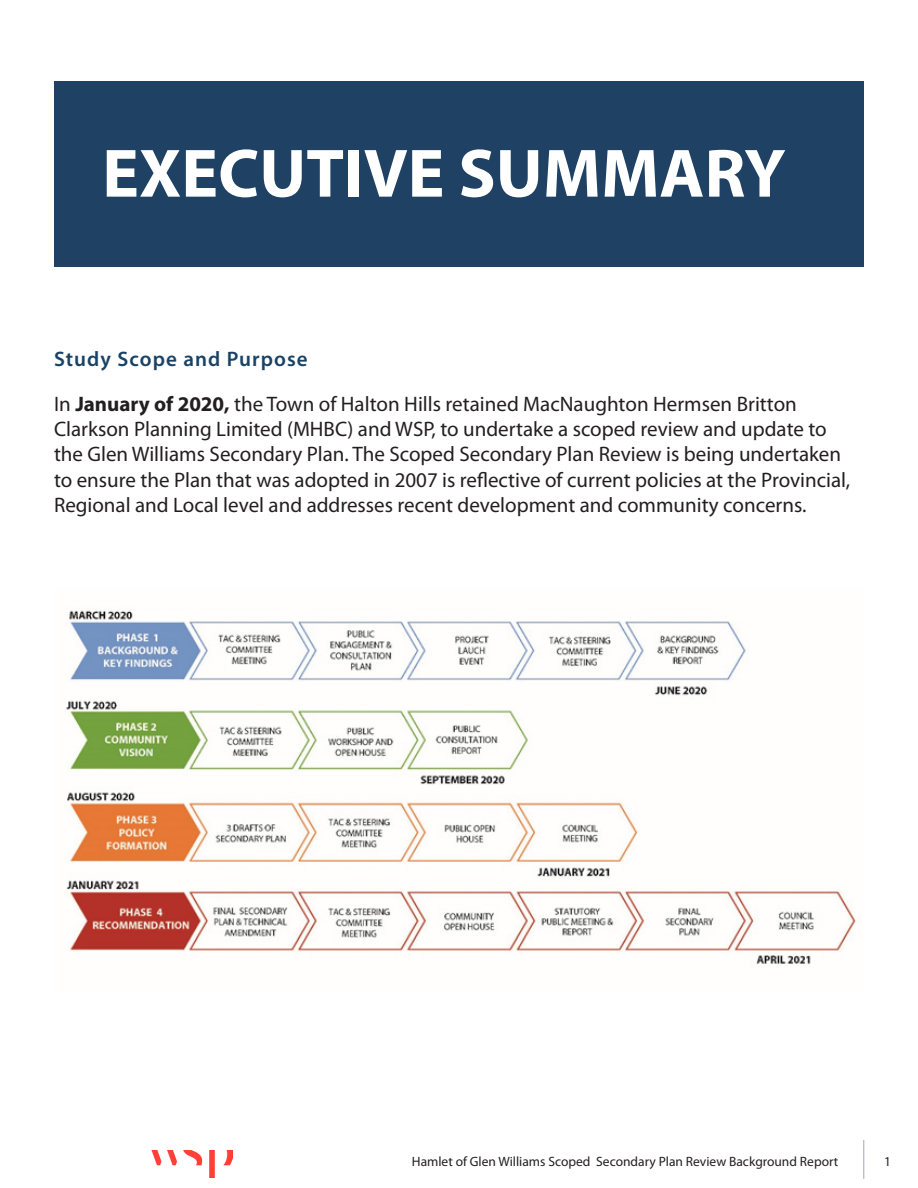
<style>
.page{position:relative;width:918px;height:1188px;background:#fff}
.page>*{position:absolute;margin:0;border:0;box-sizing:border-box;transform-origin:0 0}
.Headings_Bebas_Neue{font:700 69px "Myriad Pro";color:#fff}
.t1{font:21px/25.2px "Myriad Pro";color:#231f20}
.t2{font:600 21px "Myriad Pro";letter-spacing:.05em;color:#194265}
.t3{font:13.5px "Myriad Pro";color:#231f20}
.s1{font-weight:700}
</style>
<div class="page">
<hr style="left:863px;top:1140px;width:1px;height:39px;background:#1e4164">
<div style="left:54px;top:81px;width:810px;height:185px;background:#1e4164"></div>
<img style="left:151px;top:1150px;width:82px;height:27px">
<img style="left:65px;top:610px;width:791px;height:354px">
<p class="Headings_Bebas_Neue" style="left:102px;top:128px;width:685px">EXECUTIVE SUMMARY</p>
<p class="t2" style="left:54px;top:346px;width:255px">Study Scope and Purpose</p>
<p class="t1" style="left:54px;top:391px;width:798px">In <span class="s1">January of 2020,</span> the Town of Halton Hills retained MacNaughton Hermsen Britton Clarkson Planning Limited (MHBC) and WSP, to undertake a scoped review and update to the Glen Williams Secondary Plan. The Scoped Secondary Plan Review is being undertaken to ensure the Plan that was adopted in 2007 is reflective of current policies at the Provincial, Regional and Local level and addresses recent development and community concerns.</p>
<p class="t3" style="left:412px;top:1154px;width:428px">Hamlet of Glen Williams Scoped Secondary Plan Review Background Report</p>
<p class="t3" style="left:884px;top:1153px;width:8px">1</p>
</div>
